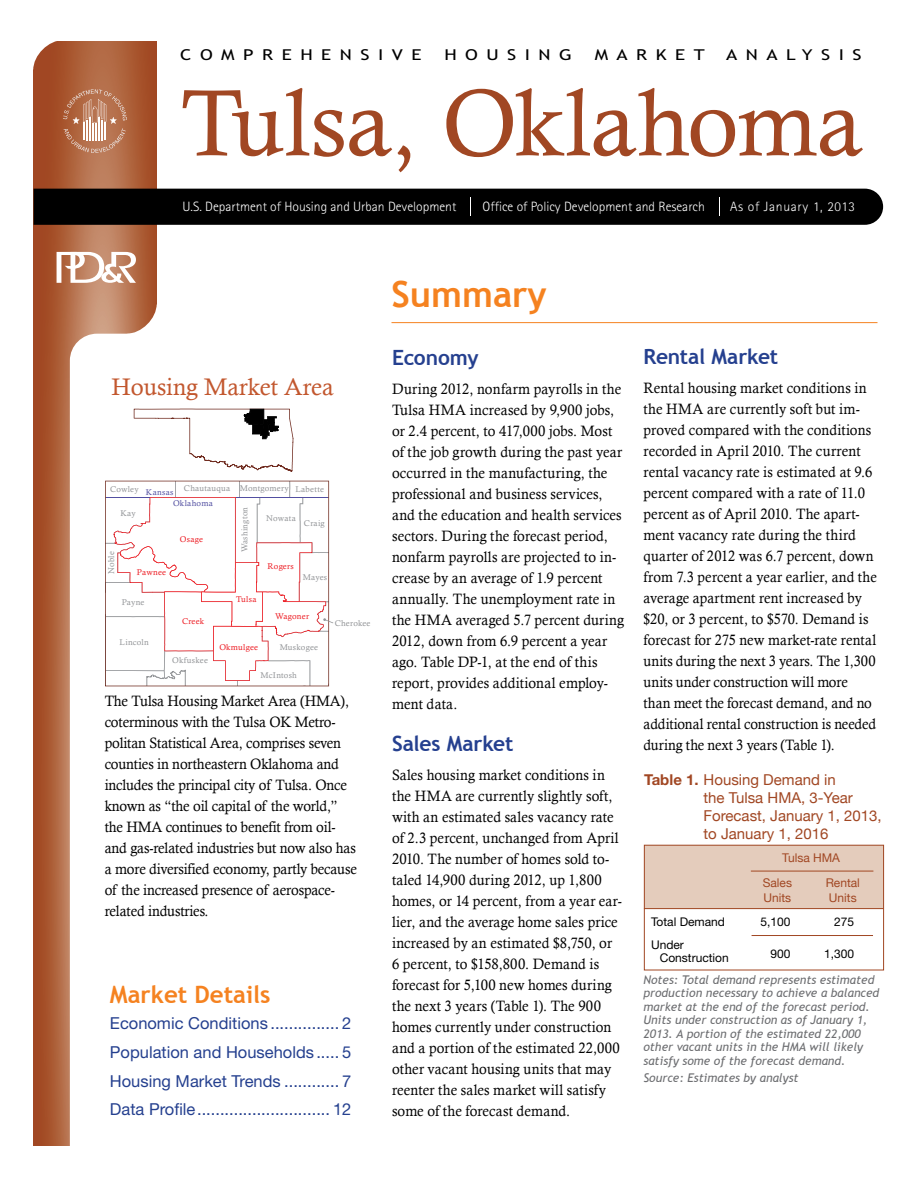
<style>
.page{position:relative;width:918px;height:1188px;background:#fff}
.page>*{position:absolute;margin:0;border:0;box-sizing:border-box;transform-origin:0 0}
.t1{font:94.5px "Calisto";letter-spacing:-.01em;color:#a14723}
.level1{font:700 36px "Trebuchet MS";color:#f58220}
.t2{font:24px "Calisto";color:#c2572e}
.t3{font:700 24px "Trebuchet MS";color:#f58220}
.Level2{font:700 21px "Trebuchet MS";letter-spacing:-.01em;color:#25408f}
.level2{font:700 21px "Trebuchet MS";letter-spacing:-.01em;color:#25408f}
.t4{font:16.5px "Helvetica Neue";color:#25408f}
.t5{font:15px/21px "Calisto";letter-spacing:.005em;color:#000;scale:.95 1}
.t6{font:15px/18px "Helvetica Neue";color:#a14723}
.t7{font:15px "Trebuchet MS";letter-spacing:.45em;color:#000;scale:1.26 1}
.t8{font:300 13.5px "Rotis Sans Serif";color:#fff}
.t9{font:300 13.5px "Rotis Sans Serif";letter-spacing:.05em;color:#fff}
.t10{font:italic 12px/13.5px "Trebuchet MS";color:#6d6e71}
.t11{font:12px "Helvetica Neue";color:#000}
.t12{font:12px "Helvetica Neue";color:#a14723}
.t13{font:8.4px "Calisto";letter-spacing:.02em;color:#939598}
.t14{font:8.4px "Calisto";letter-spacing:.025em;color:#ed1d24}
.t15{font:8.4px "Calisto";letter-spacing:.035em;color:#524fa1}
.s1{font-weight:700}
</style>
<div class="page">
<svg style="left:34px;top:41px;width:122px;height:1104px"></svg>
<svg style="left:57px;top:252px;width:79px;height:31px"></svg>
<div style="left:34px;top:189px;width:849px;height:36px;background:#000"></div>
<div style="left:70px;top:334px;width:146px;height:845px;background:#fff;border-radius:27px"></div>
<svg style="left:33px;top:41px;width:30px;height:29px"></svg>
<svg style="left:126px;top:304px;width:31px;height:30px"></svg>
<svg style="left:63px;top:89px;width:64px;height:64px"></svg>
<svg style="left:134px;top:409px;width:159px;height:63px"></svg>
<svg style="left:105px;top:481px;width:228px;height:205px"></svg>
<hr style="left:236px;top:497px;width:91px;height:1px;background:#524fa1">
<hr style="left:106px;top:497px;width:44px;height:1px;background:#524fa1">
<hr style="left:392px;top:322px;width:486px;height:1px;background:#f58220">
<div style="left:644px;top:845px;width:239px;height:64px;background:#e4ccbc"></div>
<div style="left:644px;top:845px;width:240px;height:125px;border:1px solid #a14723"></div>
<hr style="left:644px;top:908px;width:240px;height:1px;background:#a14723">
<hr style="left:751px;top:871px;width:122px;height:1px;background:#a14723">
<hr style="left:752px;top:935px;width:121px;height:1px;background:#a14723">
<p class="t7" style="left:180px;top:46px;width:193px">COMPREHENSIVE</p>
<p class="t7" style="left:444px;top:46px;width:103px">HOUSING</p>
<p class="t7" style="left:595px;top:46px;width:89px">MARKET</p>
<p class="t7" style="left:726px;top:46px;width:109px">ANALYSIS</p>
<p class="t1" style="left:181px;top:68px;width:684px">Tulsa, Oklahoma</p>
<p class="t8" style="left:183px;top:198px;width:275px">U.S. Department of Housing and Urban Development</p>
<p class="t8" style="left:483px;top:198px;width:224px">Office of Policy Development and Research</p>
<p class="t9" style="left:730px;top:199px;width:127px">As of January 1, 2013</p>
<p class="t2" style="left:112px;top:373px;width:224px">Housing Market Area</p>
<p class="t13" style="left:110px;top:484px;width:30px">Cowley</p>
<p class="t13" style="left:184px;top:483px;width:142px">Chautauqua Montgomery Labette</p>
<p class="t15" style="left:146px;top:487px;width:29px">Kansas</p>
<p class="t13" style="left:120px;top:508px;width:17px">Kay</p>
<p class="t15" style="left:173px;top:498px;width:41px">Oklahoma</p>
<p class="t14" style="left:180px;top:535px;width:25px">Osage</p>
<p class="t13" style="left:106px;top:574px;width:24px;rotate:-90deg">Noble</p>
<p class="t14" style="left:137px;top:568px;width:31px">Pawnee</p>
<p class="t13" style="left:122px;top:597px;width:24px">Payne</p>
<p class="t14" style="left:182px;top:616px;width:24px">Creek</p>
<p class="t13" style="left:240px;top:552px;width:47px;rotate:-90deg">Washington</p>
<p class="t14" style="left:236px;top:595px;width:22px">Tulsa</p>
<p class="t13" style="left:120px;top:637px;width:31px">Lincoln</p>
<p class="t13" style="left:172px;top:656px;width:37px">Okfuskee</p>
<p class="t14" style="left:219px;top:643px;width:40px">Okmulgee</p>
<p class="t13" style="left:266px;top:513px;width:31px">Nowata</p>
<p class="t13" style="left:304px;top:518px;width:22px">Craig</p>
<p class="t14" style="left:268px;top:561px;width:28px">Rogers</p>
<p class="t13" style="left:303px;top:572px;width:26px">Mayes</p>
<p class="t14" style="left:275px;top:611px;width:35px">Wagoner</p>
<p class="t13" style="left:280px;top:643px;width:40px">Muskogee</p>
<p class="t13" style="left:261px;top:671px;width:38px">McIntosh</p>
<p class="t13" style="left:335px;top:618px;width:37px">Cherokee</p>
<p class="t5" style="left:105px;top:690px;width:267px">The Tulsa Housing Market Area (HMA), coterminous with the Tulsa OK Metro&shy;politan Statistical Area, comprises seven counties in northeastern Oklahoma and includes the principal city of Tulsa. Once known as “the oil capital of the world,” the HMA continues to benefit from oil&shy;and gas-related industries but now also has a more diversified economy, partly because of the increased presence of aerospace&shy;related industries.</p>
<p class="t3" style="left:110px;top:979px;width:162px">Market Details</p>
<p class="t4" style="left:110px;top:1013px;width:243px">Economic Conditions ............... 2</p>
<p class="t4" style="left:110px;top:1042px;width:243px">Population and Households ..... 5</p>
<p class="t4" style="left:110px;top:1071px;width:243px">Housing Market Trends ............ 7</p>
<p class="t4" style="left:110px;top:1100px;width:243px">Data Profile............................. 12</p>
<p class="level1" style="left:392px;top:272px;width:157px">Summary</p>
<p class="level2" style="left:392px;top:345px;width:88px">Economy</p>
<p class="t5" style="left:392px;top:378px;width:246px">During 2012, nonfarm payrolls in the Tulsa HMA increased by 9,900 jobs, or 2.4 percent, to 417,000 jobs. Most of the job growth during the past year occurred in the manufacturing, the professional and business services, and the education and health services sectors. During the forecast period, nonfarm payrolls are projected to in&shy;crease by an average of 1.9 percent annually. The unemployment rate in the HMA averaged 5.7 percent during 2012, down from 6.9 percent a year ago. Table DP-1, at the end of this report, provides additional employ&shy;ment data.</p>
<p class="Level2" style="left:392px;top:731px;width:123px">Sales Market</p>
<p class="t5" style="left:392px;top:764px;width:243px">Sales housing market conditions in the HMA are currently slightly soft, with an estimated sales vacancy rate of 2.3 percent, unchanged from April 2010. The number of homes sold to&shy;taled 14,900 during 2012, up 1,800 homes, or 14 percent, from a year ear&shy;lier, and the average home sales price increased by an estimated $8,750, or 6 percent, to $158,800. Demand is forecast for 5,100 new homes during the next 3 years (Table 1). The 900 homes currently under construction and a portion of the estimated 22,000 other vacant housing units that may reenter the sales market will satisfy some of the forecast demand.</p>
<p class="Level2" style="left:644px;top:344px;width:136px">Rental Market</p>
<p class="t5" style="left:644px;top:377px;width:247px">Rental housing market conditions in the HMA are currently soft but im&shy;proved compared with the conditions recorded in April 2010. The current rental vacancy rate is estimated at 9.6 percent compared with a rate of 11.0 percent as of April 2010. The apart&shy;ment vacancy rate during the third quarter of 2012 was 6.7 percent, down from 7.3 percent a year earlier, and the average apartment rent increased by $20, or 3 percent, to $570. Demand is forecast for 275 new market-rate rental units during the next 3 years. The 1,300 units under construction will more than meet the forecast demand, and no additional rental construction is needed during the next 3 years (Table 1).</p>
<p class="t6" style="left:704px;top:771px;width:180px;text-indent:-59px"><span class="s1">Table 1.</span> Housing Demand in<br>the Tulsa HMA, 3-Year<br>Forecast, January 1, 2013, to January 1, 2016</p>
<p class="t12" style="left:782px;top:851px;width:59px">Tulsa HMA</p>
<p class="t12" style="left:763px;top:875px;width:31px">Sales</p>
<p class="t12" style="left:763px;top:890px;width:29px">Units</p>
<p class="t12" style="left:826px;top:875px;width:36px">Rental</p>
<p class="t12" style="left:829px;top:890px;width:29px">Units</p>
<p class="t11" style="left:651px;top:915px;width:76px">Total Demand</p>
<p class="t11" style="left:761px;top:915px;width:32px">5,100</p>
<p class="t11" style="left:834px;top:915px;width:22px">275</p>
<p class="t11" style="left:651px;top:937px;width:34px">Under</p>
<p class="t11" style="left:660px;top:951px;width:71px">Construction</p>
<p class="t11" style="left:771px;top:947px;width:22px">900</p>
<p class="t11" style="left:824px;top:947px;width:32px">1,300</p>
<p class="t10" style="left:644px;top:973px;width:237px">Notes: Total demand represents estimated production necessary to achieve a balanced market at the end of the forecast period.<br>Units under construction as of January 1, 2013. A portion of the estimated 22,000 other vacant units in the HMA will likely satisfy some of the forecast demand.</p>
<p class="t10" style="left:644px;top:1071px;width:157px">Source: Estimates by analyst</p>
</div>
